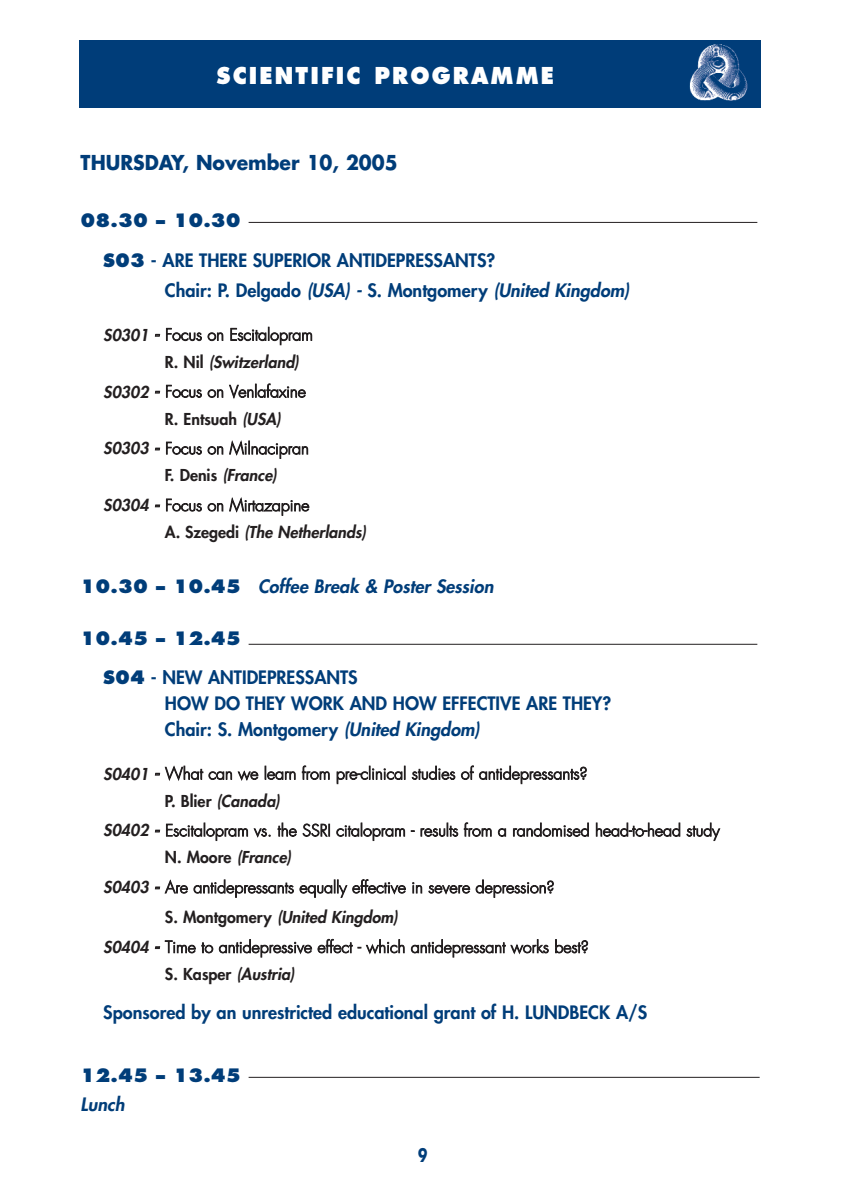
<style>
.page{position:relative;width:842px;height:1191px;background:#fff}
.page>*{position:absolute;margin:0;border:0;box-sizing:border-box;transform-origin:0 0}
.t1{font:800 22.6px "Futura";letter-spacing:.1em;color:#fff;scale:.94 1}
.t2{font:700 20px "Futura";color:#003d79;scale:.94 1}
.t3{font:800 18px/25.6px "Futura";color:#003d79}
.t4{font:italic 800 18px "Futura";color:#003d79}
.t5{font:800 18px "Futura";color:#003d79}
.t6{font:700 18px "Futura";color:#003d79;scale:.75 1}
.t7{font:300 16px/27.2px "Futura";color:#231f20}
.t8{font:italic 800 16px/27.2px "Futura";color:#231f20}
.s1{font-style:inherit}
.s2{font-style:italic}
.s3{font-weight:300;font-style:normal}
.s4{font-style:normal}
.s5{font-weight:800;font-style:italic}
.s6{font-weight:800}
</style>
<div class="page">
<div style="left:79px;top:40px;width:682px;height:68px;background:#003d79"></div>
<hr style="left:249px;top:222px;width:508px;height:1px;background:#231f20">
<hr style="left:249px;top:644px;width:508px;height:1px;background:#231f20">
<hr style="left:249px;top:1077px;width:511px;height:1px;background:#231f20">
<img style="left:689px;top:44px;width:59px;height:57px">
<h1 class="t1" style="left:216px;top:66px;width:361px">SCIENTIFIC PROGRAMME</h1>
<p class="t2" style="left:81px;top:153px;width:339px">THURSDAY, November 10, 2005</p>
<p class="t5" style="left:81px;top:213px;width:162px">08.30 – 10.30</p>
<p class="t3" style="left:165px;top:247px;width:469px;line-height:29.6px;text-indent:-62px"><span class="s1">S03</span> - ARE THERE SUPERIOR ANTIDEPRESSANTS?<br>Chair: P. Delgado <span class="s2">(USA) -</span> S. Montgomery <span class="s2">(United Kingdom)</span></p>
<p class="t8" style="left:165px;top:322px;width:149px;text-indent:-62px">S0301 - <span class="s3">Focus on Escitalopram<br></span><span class="s4">R . N i l</span> (Switzerland)</p>
<p class="t7" style="left:165px;top:379px;width:142px;text-indent:-62px"><span class="s5">S0302 -</span> Focus on Venlafaxine<br><span class="s6">R. Entsuah</span> <span class="s5">(USA)</span></p>
<p class="t7" style="left:165px;top:436px;width:145px;text-indent:-62px"><span class="s5">S0303 -</span> Focus on Milnacipran<br><span class="s6">F. D e n i s</span> <span class="s5">(France)</span></p>
<p class="t8" style="left:165px;top:493px;width:205px;text-indent:-62px">S0304 - <span class="s3">Focus on Mirtazapine<br></span><span class="s4">A . S z e g e d i</span> (The Netherlands)</p>
<p class="t4" style="left:81px;top:577px;width:417px"><span class="s4">1 0 . 3 0 – 1 0 . 4 5</span> Coffee Break &amp; Poster Session</p>
<p class="t5" style="left:81px;top:630px;width:162px">10.45 – 12.45</p>
<p class="t3" style="left:165px;top:666px;width:448px;text-indent:-62px"><span class="s1">S04</span> - NEW ANTIDEPRESSANTS<br>HOW DO THEY WORK AND HOW EFFECTIVE ARE THEY?<br>Chair: S. Montgomery <span class="s2">(United Kingdom)</span></p>
<p class="t7" style="left:165px;top:761px;width:424px;text-indent:-62px"><span class="s5">S0401 -</span> What can we learn from pre-clinical studies of antidepressants?<br><span class="s6">P. B l i e r</span> <span class="s5">(Canada)</span></p>
<p class="t7" style="left:165px;top:818px;width:556px;text-indent:-62px"><span class="s5">S0402 -</span> Escitalopram vs. the SSRI citalopram - results from a randomised head-to-head study<br><span class="s6">N . Moo re</span> <span class="s5">(France)</span></p>
<p class="t7" style="left:103px;top:875px;width:453px"><span class="s5">S0403 -</span> Are antidepressants equally effective in severe depression?</p>
<p class="t8" style="left:165px;top:905px;width:237px"><span class="s4">S. Montgomery</span> (United Kingdom)</p>
<p class="t7" style="left:103px;top:934px;width:487px"><span class="s5">S0404 -</span> Time to antidepressive effect - which antidepressant works best?</p>
<p class="t8" style="left:165px;top:961px;width:134px"><span class="s4">S. Kasper</span> (Austria)</p>
<p class="t3" style="left:103px;top:1000px;width:545px">Sponsored by an unrestricted educational grant of H. LUNDBECK A/S</p>
<p class="t5" style="left:81px;top:1067px;width:162px">12.45 – 13.45</p>
<p class="t4" style="left:81px;top:1095px;width:49px">Lunch</p>
<p class="t6" style="left:418px;top:1147px;width:14px">9</p>
</div>
